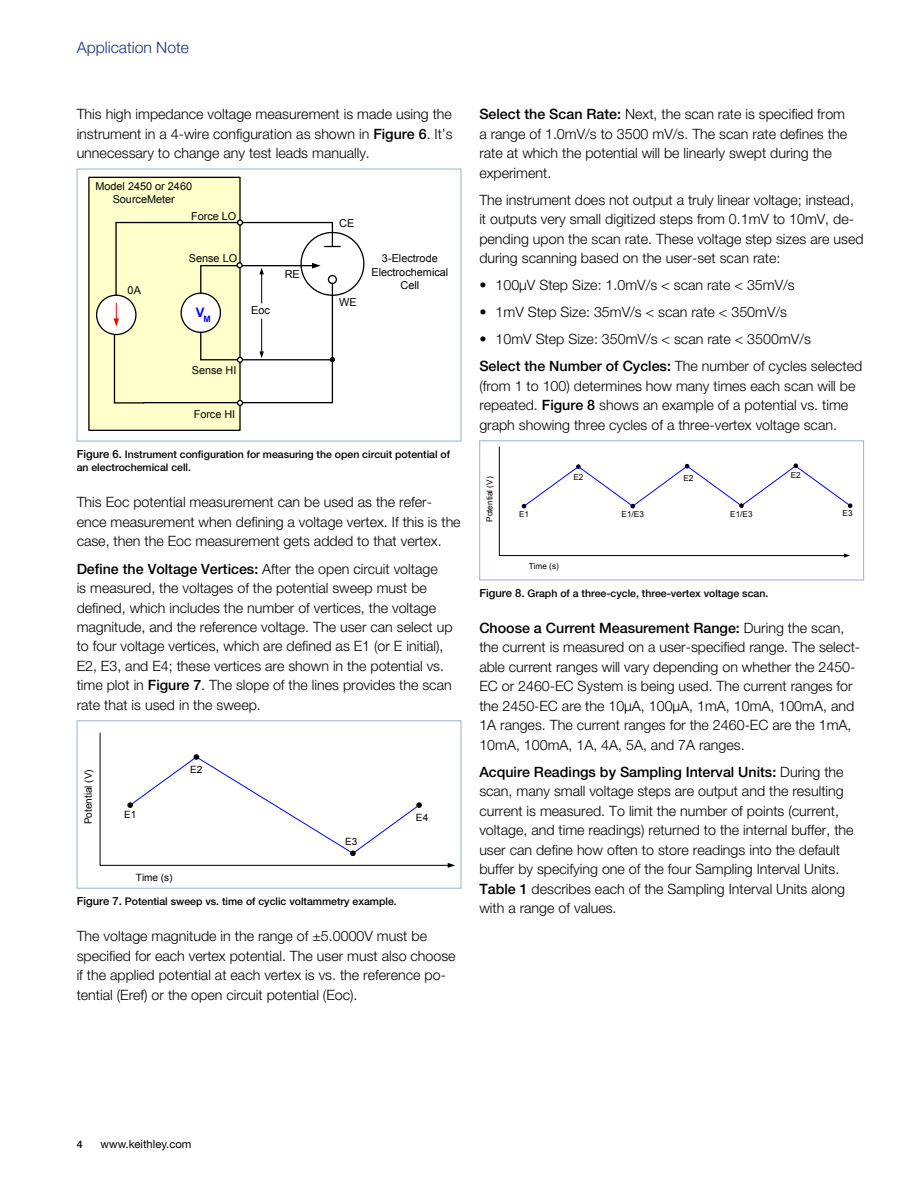
<style>
.page{position:relative;width:918px;height:1188px;background:#fff}
.page>*{position:absolute;margin:0;border:0;box-sizing:border-box;transform-origin:0 0}
.t1{font:300 15.75px "Helvetica Neue";color:#1b3281}
.t2{font:300 14.25px/19.5px "Helvetica Neue";color:#000}
.t3{font:700 13.05px "Arial";color:#00f}
.t4{font:11.25px "Helvetica Neue";color:#000}
.t5{font:10.95px/13px "Arial";color:#000;text-align:center}
.t6{font:10.8px/13px "Arial";color:#000;text-align:center}
.t7{font:500 10.5px/13.5px "Helvetica Neue";color:#000}
.t8{font:10.05px "Arial";color:#000}
.t9{font:8.25px "Arial";color:#000}
.s1{font-weight:500}
.s2{font-size:11.25px}
</style>
<div class="page">
<div style="left:89px;top:177px;width:151px;height:253px;background:#ffc"></div>
<div style="left:88px;top:177px;width:153px;height:254px;border:1px solid #000"></div>
<hr style="left:115px;top:223px;width:2px;height:72px;background:#000">
<hr style="left:114px;top:335px;width:1px;height:68px;background:#000">
<hr style="left:116px;top:222px;width:216px;height:1px;background:#000">
<hr style="left:144px;top:402px;width:188px;height:1px;background:#000">
<hr style="left:201px;top:359px;width:131px;height:1px;background:#000">
<svg style="left:180px;top:266px;width:42px;height:94px"></svg>
<svg style="left:236px;top:356px;width:8px;height:8px"></svg>
<svg style="left:236px;top:399px;width:8px;height:8px"></svg>
<svg style="left:236px;top:219px;width:8px;height:7px"></svg>
<hr style="left:114px;top:402px;width:30px;height:2px;background:#000">
<hr style="left:332px;top:283px;width:1px;height:119px;background:#000">
<hr style="left:201px;top:265px;width:112px;height:1px;background:#000">
<svg style="left:300px;top:223px;width:65px;height:74px"></svg>
<svg style="left:330px;top:357px;width:5px;height:5px"></svg>
<div style="left:236px;top:262px;width:7px;height:6px;border:1px solid #000;border-radius:50%"></div>
<svg style="left:96px;top:294px;width:41px;height:42px"></svg>
<svg style="left:259px;top:268px;width:5px;height:35px"></svg>
<hr style="left:261px;top:319px;width:1px;height:33px;background:#000">
<svg style="left:259px;top:351px;width:5px;height:7px"></svg>
<div style="left:77px;top:169px;width:384px;height:272px;border:1px solid #9bb1cf"></div>
<svg style="left:99px;top:732px;width:349px;height:134px"></svg>
<svg style="left:448px;top:863px;width:7px;height:5px"></svg>
<svg style="left:127px;top:754px;width:295px;height:102px"></svg>
<div style="left:77px;top:720px;width:384px;height:169px;border:1px solid #9bb1cf"></div>
<svg style="left:499px;top:446px;width:353px;height:112px"></svg>
<div style="left:479px;top:440px;width:385px;height:140px;border:1px solid #9bb1cf"></div>
<p class="t1" style="left:77px;top:37px;width:114px">Application Note</p>
<p class="t2" style="left:77px;top:104px;width:378px;text-align:justify">This high impedance voltage measurement is made using the instrument in a 4-wire configuration as shown in <span class="s1">Figure 6</span>. It’s unnecessary to change any test leads manually.</p>
<p class="t6" style="left:95px;top:179px;width:98px">Model 2450 or 2460<br>SourceMeter</p>
<p class="t6" style="left:191px;top:210px;width:47px">Force LO</p>
<p class="t5" style="left:128px;top:284px;width:15px">0A</p>
<p class="t6" style="left:189px;top:251px;width:50px">Sense LO</p>
<p class="t3" style="left:196px;top:305px;width:16px">V<sub>M</sub></p>
<p class="t5" style="left:251px;top:304px;width:20px">Eoc</p>
<p class="t5" style="left:285px;top:268px;width:17px">RE</p>
<p class="t6" style="left:192px;top:364px;width:46px">Sense HI</p>
<p class="t6" style="left:194px;top:407px;width:43px">Force HI</p>
<p class="t5" style="left:339px;top:217px;width:17px">CE</p>
<p class="t5" style="left:339px;top:296px;width:19px">WE</p>
<p class="t5" style="left:371px;top:252px;width:79px">3-Electrode<br>Electrochemical<br>Cell</p>
<p class="t7" style="left:77px;top:447px;width:375px"><span class="s2">Figure 6.</span> Instrument configuration for measuring the open circuit potential of an electrochemical cell.</p>
<p class="t2" style="left:77px;top:492px;width:386px">This Eoc potential measurement can be used as the refer&shy;ence measurement when defining a voltage vertex. If this is the case, then the Eoc measurement gets added to that vertex.</p>
<p class="t2" style="left:77px;top:558px;width:377px"><span class="s1">Define the Voltage Vertices:</span> After the open circuit voltage<br>is measured, the voltages of the potential sweep must be defined, which includes the number of vertices, the voltage magnitude, and the reference voltage. The user can select up to four voltage vertices, which are defined as E1 (or E initial), E2, E3, and E4; these vertices are shown in the potential vs. time plot in <span class="s1">Figure 7</span>. The slope of the lines provides the scan rate that is used in the sweep.</p>
<p class="t8" style="left:83px;top:824px;width:57px;rotate:-90deg">Potential (V)</p>
<p class="t8" style="left:124px;top:809px;width:14px">E1</p>
<p class="t8" style="left:190px;top:764px;width:14px">E2</p>
<p class="t8" style="left:345px;top:836px;width:14px">E3</p>
<p class="t8" style="left:416px;top:812px;width:14px">E4</p>
<p class="t8" style="left:136px;top:872px;width:38px">Time (s)</p>
<p class="t7" style="left:77px;top:894px;width:322px"><span class="s2">Figure 7.</span> Potential sweep vs. time of cyclic voltammetry example.</p>
<p class="t2" style="left:77px;top:926px;width:381px">The voltage magnitude in the range of ±5.0000V must be specified for each vertex potential. The user must also choose if the applied potential at each vertex is vs. the reference po&shy;tential (Eref) or the open circuit potential (Eoc).</p>
<p class="t2" style="left:479px;top:104px;width:369px"><span class="s1">Select the Scan Rate:</span> Next, the scan rate is specified from a range of 1.0mV/s to 3500 mV/s. The scan rate defines the rate at which the potential will be linearly swept during the experiment.</p>
<p class="t2" style="left:479px;top:190px;width:386px">The instrument does not output a truly linear voltage; instead, it outputs very small digitized steps from 0.1mV to 10mV, de&shy;pending upon the scan rate. These voltage step sizes are used during scanning based on the user-set scan rate:</p>
<p class="t2" style="left:479px;top:275px;width:317px">• 100µV Step Size: 1.0mV/s &lt; scan rate &lt; 35mV/s</p>
<p class="t2" style="left:479px;top:302px;width:309px">• 1mV Step Size: 35mV/s &lt; scan rate &lt; 350mV/s</p>
<p class="t2" style="left:479px;top:326px;width:385px;line-height:27px">• 10mV Step Size: 350mV/s &lt; scan rate &lt; 3500mV/s<br><span class="s1">Select the Number of Cycles:</span> The number of cycles selected</p>
<p class="t2" style="left:479px;top:376px;width:378px">(from 1 to 100) determines how many times each scan will be repeated. <span class="s1">Figure 8</span> shows an example of a potential vs. time graph showing three cycles of a three-vertex voltage scan.</p>
<p class="t9" style="left:485px;top:522px;width:47px;rotate:-90deg">Potential (V)</p>
<p class="t9" style="left:519px;top:509px;width:12px">E1</p>
<p class="t9" style="left:573px;top:472px;width:12px">E2</p>
<p class="t9" style="left:529px;top:561px;width:32px">Time (s)</p>
<p class="t9" style="left:622px;top:509px;width:24px">E1/E3</p>
<p class="t9" style="left:683px;top:474px;width:12px">E2</p>
<p class="t9" style="left:791px;top:470px;width:12px">E2</p>
<p class="t9" style="left:730px;top:509px;width:24px">E1/E3</p>
<p class="t9" style="left:843px;top:509px;width:12px">E3</p>
<p class="t7" style="left:479px;top:586px;width:290px"><span class="s2">Figure 8.</span> Graph of a three-cycle, three-vertex voltage scan.</p>
<p class="t2" style="left:479px;top:618px;width:382px"><span class="s1">Choose a Current Measurement Range:</span> During the scan, the current is measured on a user-specified range. The select&shy;able current ranges will vary depending on whether the 2450- EC or 2460-EC System is being used. The current ranges for the 2450-EC are the 10µA, 100µA, 1mA, 10mA, 100mA, and 1A ranges. The current ranges for the 2460-EC are the 1mA, 10mA, 100mA, 1A, 4A, 5A, and 7A ranges.</p>
<p class="t2" style="left:479px;top:762px;width:376px"><span class="s1">Acquire Readings by Sampling Interval Units:</span> During the scan, many small voltage steps are output and the resulting current is measured. To limit the number of points (current, voltage, and time readings) returned to the internal buffer, the user can define how often to store readings into the default buffer by specifying one of the four Sampling Interval Units.<br><span class="s1">Table 1</span> describes each of the Sampling Interval Units along with a range of values.</p>
<p class="t7" style="left:77px;top:1138px;width:7px">4</p>
<p class="t4" style="left:101px;top:1138px;width:92px">www.keithley.com</p>
</div>
